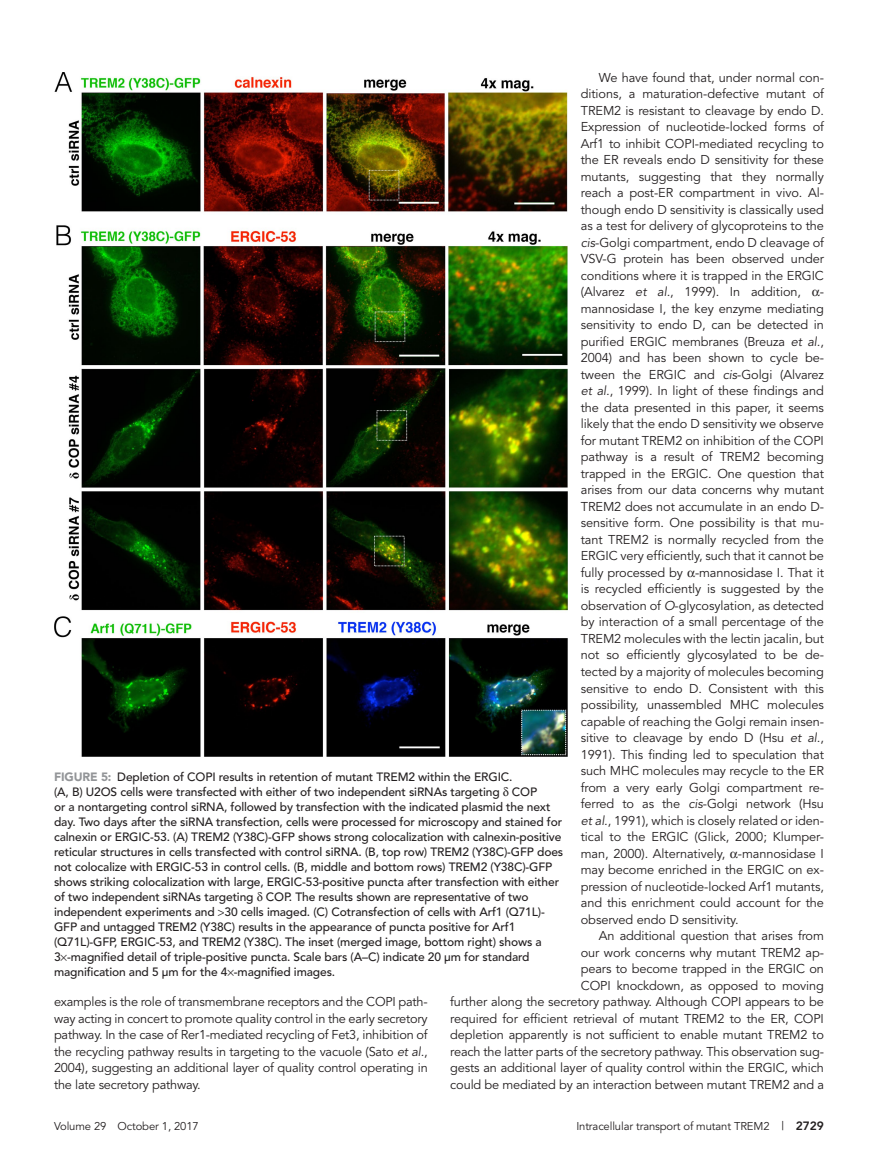
<style>
.page{position:relative;width:878px;height:1175px;background:#fff}
.page>*{position:absolute;margin:0;border:0;box-sizing:border-box;transform-origin:0 0}
.Para{font:12.75px/16.5px "Avenir";letter-spacing:-.01em;color:#231f20;text-align:justify}
.ParaFL{font:12.75px/16.5px "Avenir";letter-spacing:-.015em;color:#231f20;text-align:justify}
.FigCaption{font:500 12px/15px "Avenir";letter-spacing:-.01em;color:#231f20}
.t1{font:11.25px "Avenir";letter-spacing:-.01em;color:#231f20}
.s1{font-style:italic}
.s2{font-weight:900;color:#939598}
.s3{font-size:12px}
.s4{font-weight:800;font-size:12px}
</style>
<div class="page">
<img style="left:54px;top:72px;width:513px;height:684px">
<p class="Para" style="left:580px;top:69px;width:245px;text-indent:18px">We have found that, under normal con&shy;ditions, a maturation-defective mutant of TREM2 is resistant to cleavage by endo D.<br>Expression of nucleotide-locked forms of Arf1 to inhibit COPI-mediated recycling to the ER reveals endo D sensitivity for these mutants, suggesting that they normally reach a post-ER compartment in vivo. Al&shy;though endo D sensitivity is classically used as a test for delivery of glycoproteins to the <span class="s1">cis</span>-Golgi compartment, endo D cleavage of VSV-G protein has been observed under conditions where it is trapped in the ERGIC (Alvarez <span class="s1">et al.</span>, 1999). In addition,</p>
<p class="Para" style="left:580px;top:284px;width:245px;text-indent:239px">- mannosidase I, the key enzyme mediating sensitivity to endo D, can be detected in purified ERGIC membranes (Breuza <span class="s1">et al.</span>, 2004) and has been shown to cycle be&shy;tween the ERGIC and <span class="s1">cis</span>-Golgi (Alvarez <span class="s1">et al.</span>, 1999). In light of these findings and the data presented in this paper, it seems likely that the endo D sensitivity we observe for mutant TREM2 on inhibition of the COPI pathway is a result of TREM2 becoming trapped in the ERGIC. One question that arises from our data concerns why mutant TREM2 does not accumulate in an endo D&shy;sensitive form. One possibility is that mu&shy;tant TREM2 is normally recycled from the ERGIC very efficiently, such that it cannot be fully processed by -mannosidase I. That it is recycled efficiently is suggested by the observation of <span class="s1">O</span>-glycosylation, as detected by interaction of a small percentage of the TREM2 molecules with the lectin jacalin, but not so efficiently glycosylated to be de&shy;tected by a majority of molecules becoming sensitive to endo D. Consistent with this possibility, unassembled MHC molecules capable of reaching the Golgi remain insen&shy;sitive to cleavage by endo D (Hsu <span class="s1">et al.</span>, 1991). This finding led to speculation that such MHC molecules may recycle to the ER from a very early Golgi compartment re&shy;ferred to as the <span class="s1">cis</span>-Golgi network (Hsu <span class="s1">et al.</span>, 1991), which is closely related or iden&shy;tical to the ERGIC (Glick, 2000; Klumper&shy;man, 2000). Alternatively, -mannosidase I may become enriched in the ERGIC on ex&shy;pression of nucleotide-locked Arf1 mutants, and this enrichment could account for the observed endo D sensitivity.</p>
<p class="Para" style="left:450px;top:927px;width:375px;text-align:right">An additional question that arises from<br>our work concerns why mutant TREM2 ap-<br>pears to become trapped in the ERGIC on<br>COPI knockdown, as opposed to moving<br>further along the secretory pathway. Although COPI appears to be required for efficient retrieval of mutant TREM2 to the ER, COPI depletion apparently is not sufficient to enable mutant TREM2 to reach the latter parts of the secretory pathway. This observation sug&shy;gests an additional layer of quality control within the ERGIC, which could be mediated by an interaction between mutant TREM2 and a</p>
<p class="FigCaption" style="left:54px;top:769px;width:510px"><span class="s2">FIGURE 5:</span> Depletion of COPI results in retention of mutant TREM2 within the ERGIC.<br>(A, B) U2OS cells were transfected with either of two independent siRNAs targeting COP<br>or a nontargeting control siRNA, followed by transfection with the indicated plasmid the next day. Two days after the siRNA transfection, cells were processed for microscopy and stained for calnexin or ERGIC-53. (A) TREM2 (Y38C)-GFP shows strong colocalization with calnexin-positive reticular structures in cells transfected with control siRNA. (B, top row) TREM2 (Y38C)-GFP does not colocalize with ERGIC-53 in control cells. (B, middle and bottom rows) TREM2 (Y38C)-GFP shows striking colocalization with large, ERGIC-53-positive puncta after transfection with either of two independent siRNAs targeting COP. The results shown are representative of two independent experiments and 30 cells imaged. (C) Cotransfection of cells with Arf1 (Q71L)- GFP and untagged TREM2 (Y38C) results in the appearance of puncta positive for Arf1 (Q71L)-GFP, ERGIC-53, and TREM2 (Y38C). The inset (merged image, bottom right) shows a<br>3 -magnified detail of triple-positive puncta. Scale bars (A–C) indicate 20 μm for standard magnification and 5 μm for the 4 -magnified images.</p>
<p class="ParaFL" style="left:54px;top:993px;width:375px">examples is the role of transmembrane receptors and the COPI path&shy;way acting in concert to promote quality control in the early secretory pathway. In the case of Rer1-mediated recycling of Fet3, inhibition of the recycling pathway results in targeting to the vacuole (Sato <span class="s1">et al.</span>, 2004), suggesting an additional layer of quality control operating in the late secretory pathway.</p>
<p class="t1" style="left:54px;top:1119px;width:146px">Volume 29 October 1, 2017</p>
<p class="t1" style="left:576px;top:1119px;width:249px">Intracellular transport of mutant TREM2 <span class="s3">|</span> <span class="s4">2729</span></p>
</div>
